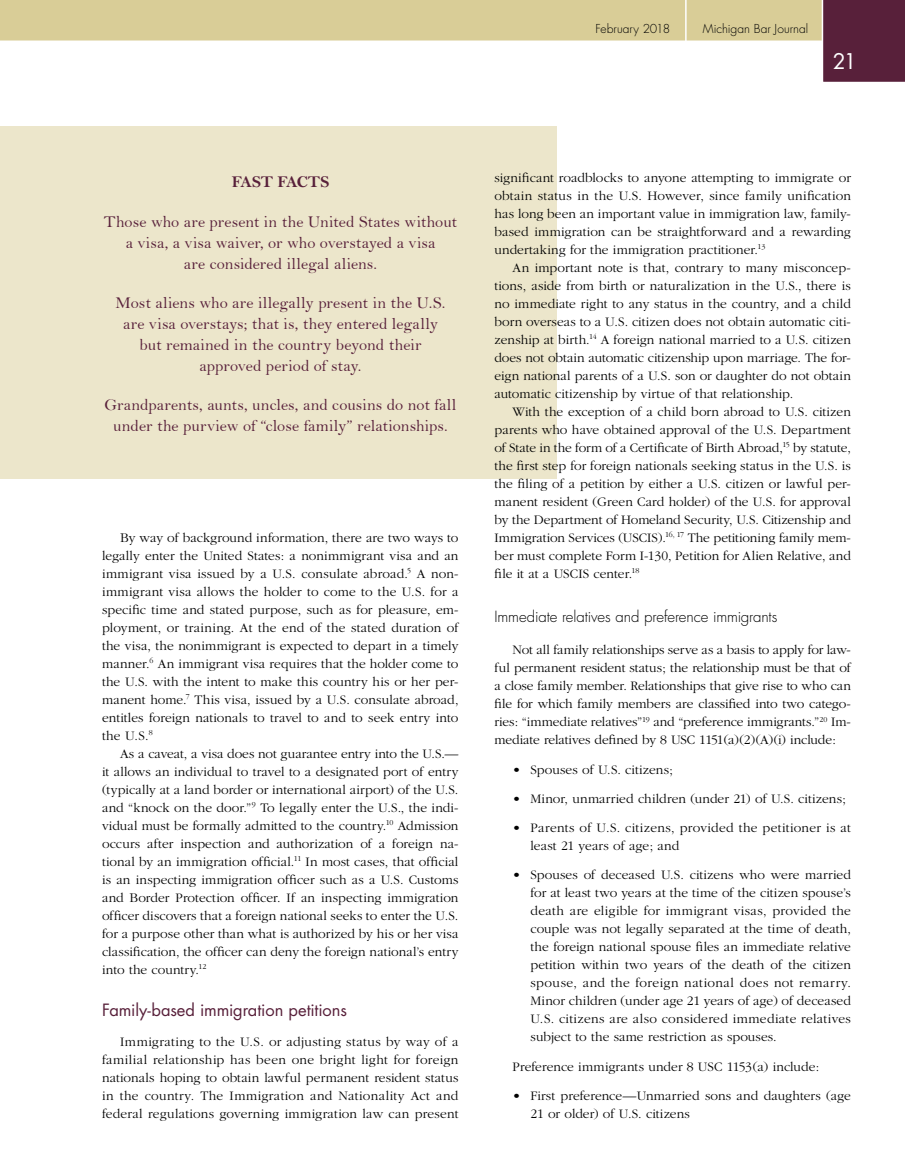
<style>
.page{position:relative;width:905px;height:1175px;background:#fff}
.page>*{position:absolute;margin:0;border:0;box-sizing:border-box;transform-origin:0 0}
.t1{font:21px "Futura";color:#fff}
.t2{font:16.5px/21px "Bell";letter-spacing:.005em;color:#58203a;text-align:center}
.t3{font:16.5px "Futura";letter-spacing:-.01em;color:#58203a}
.t4{font:16.5px "Bell MT Bold";letter-spacing:-.01em;color:#58203a}
.t5{font:300 15px "Futura";letter-spacing:-.01em;color:#000}
.t6{font:300 13.5px/18px "Garamond";letter-spacing:.005em;color:#000;text-align:justify}
.t7{font:300 12px "Futura";color:#000}
</style>
<div class="page">
<svg style="left:0;top:0;width:904px;height:82px"></svg>
<hr style="left:685px;top:0;width:1px;height:42px;background:#fff">
<div style="left:0;top:126px;width:556px;height:352px;background:#ece6cb"></div>
<p class="t7" style="left:595px;top:21px;width:76px">February 2018</p>
<p class="t7" style="left:702px;top:21px;width:107px">Michigan Bar Journal</p>
<h1 class="t1" style="left:832px;top:47px;width:25px">21</h1>
<p class="t4" style="left:232px;top:172px;width:99px">FAST FACTS</p>
<p class="t2" style="left:104px;top:211px;width:355px">Those who are present in the United States without a visa, a visa waiver, or who overstayed a visa<br>are considered illegal aliens.</p>
<p class="t2" style="left:116px;top:292px;width:331px">Most aliens who are illegally present in the U.S. are visa overstays; that is, they entered legally but remained in the country beyond their approved period of stay.</p>
<p class="t2" style="left:105px;top:394px;width:353px">Grandparents, aunts, uncles, and cousins do not fall under the purview of “close family” relationships.</p>
<p class="t6" style="left:102px;top:529px;width:358px;text-indent:18px">By way of background information, there are two ways to legally enter the United States: a nonimmigrant visa and an immigrant visa issued by a U.S. consulate abroad.<sup>5</sup> A non&shy;immigrant visa allows the holder to come to the U.S. for a specific time and stated purpose, such as for pleasure, em&shy;ployment, or training. At the end of the stated duration of the visa, the nonimmigrant is expected to depart in a timely manner.<sup>6</sup> An immigrant visa requires that the holder come to the U.S. with the intent to make this country his or her per&shy;manent home.<sup>7</sup> This visa, issued by a U.S. consulate abroad, entitles foreign nationals to travel to and to seek entry into the U.S.<sup>8</sup></p>
<p class="t6" style="left:102px;top:745px;width:358px;text-indent:18px">As a caveat, a visa does not guarantee entry into the U.S.— it allows an individual to travel to a designated port of entry (typically at a land border or international airport) of the U.S. and “knock on the door.”<sup>9</sup> To legally enter the U.S., the indi&shy;vidual must be formally admitted to the country.<sup>10</sup> Admission occurs after inspection and authorization of a foreign na&shy;tional by an immigration official.<sup>11</sup> In most cases, that official is an inspecting immigration officer such as a U.S. Customs and Border Protection officer. If an inspecting immigration officer discovers that a foreign national seeks to enter the U.S. for a purpose other than what is authorized by his or her visa classification, the officer can deny the foreign national’s entry into the country.<sup>12</sup></p>
<p class="t3" style="left:102px;top:998px;width:246px">Family-based immigration petitions</p>
<p class="t6" style="left:102px;top:1033px;width:358px;text-indent:18px">Immigrating to the U.S. or adjusting status by way of a familial relationship has been one bright light for foreign nationals hoping to obtain lawful permanent resident status in the country. The Immigration and Nationality Act and federal regulations governing immigration law can present</p>
<p class="t6" style="left:494px;top:169px;width:358px">significant roadblocks to anyone attempting to immigrate or obtain status in the U.S. However, since family unification has long been an important value in immigration law, family&shy;based immigration can be straightforward and a rewarding undertaking for the immigration practitioner.<sup>13</sup></p>
<p class="t6" style="left:494px;top:259px;width:358px;text-indent:18px">An important note is that, contrary to many misconcep&shy;tions, aside from birth or naturalization in the U.S., there is no immediate right to any status in the country, and a child born overseas to a U.S. citizen does not obtain automatic citi&shy;zenship at birth.<sup>14</sup> A foreign national married to a U.S. citizen does not obtain automatic citizenship upon marriage. The for&shy;eign national parents of a U.S. son or daughter do not obtain automatic citizenship by virtue of that relationship.</p>
<p class="t6" style="left:494px;top:403px;width:358px;text-indent:18px">With the exception of a child born abroad to U.S. citizen parents who have obtained approval of the U.S. Department of State in the form of a Certificate of Birth Abroad,<sup>15</sup> by statute, the first step for foreign nationals seeking status in the U.S. is the filing of a petition by either a U.S. citizen or lawful per&shy;manent resident (Green Card holder) of the U.S. for approval by the Department of Homeland Security, U.S. Citizenship and Immigration Services (USCIS).<sup>16,</sup> <sup>17</sup> The petitioning family mem&shy;ber must complete Form I-130, Petition for Alien Relative, and file it at a USCIS center.<sup>18</sup></p>
<p class="t5" style="left:494px;top:607px;width:284px">Immediate relatives and preference immigrants</p>
<p class="t6" style="left:494px;top:641px;width:358px;text-indent:18px">Not all family relationships serve as a basis to apply for law&shy;ful permanent resident status; the relationship must be that of a close family member. Relationships that give rise to who can file for which family members are classified into two catego&shy;ries: “immediate relatives”<sup>19</sup> and “preference immigrants.”<sup>20</sup> Im&shy;mediate relatives defined by 8 USC 1151(a)(2)(A)(i) include:</p>
<p class="t6" style="left:512px;top:760px;width:162px">• Spouses of U.S. citizens;</p>
<p class="t6" style="left:512px;top:790px;width:335px">• Minor, unmarried children (under 21) of U.S. citizens;</p>
<p class="t6" style="left:530px;top:819px;width:322px;text-indent:-18px">• Parents of U.S. citizens, provided the petitioner is at least 21 years of age; and</p>
<p class="t6" style="left:530px;top:866px;width:322px;text-indent:-18px">• Spouses of deceased U.S. citizens who were married for at least two years at the time of the citizen spouse’s death are eligible for immigrant visas, provided the couple was not legally separated at the time of death, the foreign national spouse files an immediate relative petition within two years of the death of the citizen spouse, and the foreign national does not remarry.<br>Minor children (under age 21 years of age) of deceased U.S. citizens are also considered immediate relatives subject to the same restriction as spouses.</p>
<p class="t6" style="left:512px;top:1057px;width:308px">Preference immigrants under 8 USC 1153(a) include:</p>
<p class="t6" style="left:530px;top:1087px;width:322px;text-indent:-18px">• First preference—Unmarried sons and daughters (age<br>21 or older) of U.S. citizens</p>
</div>
